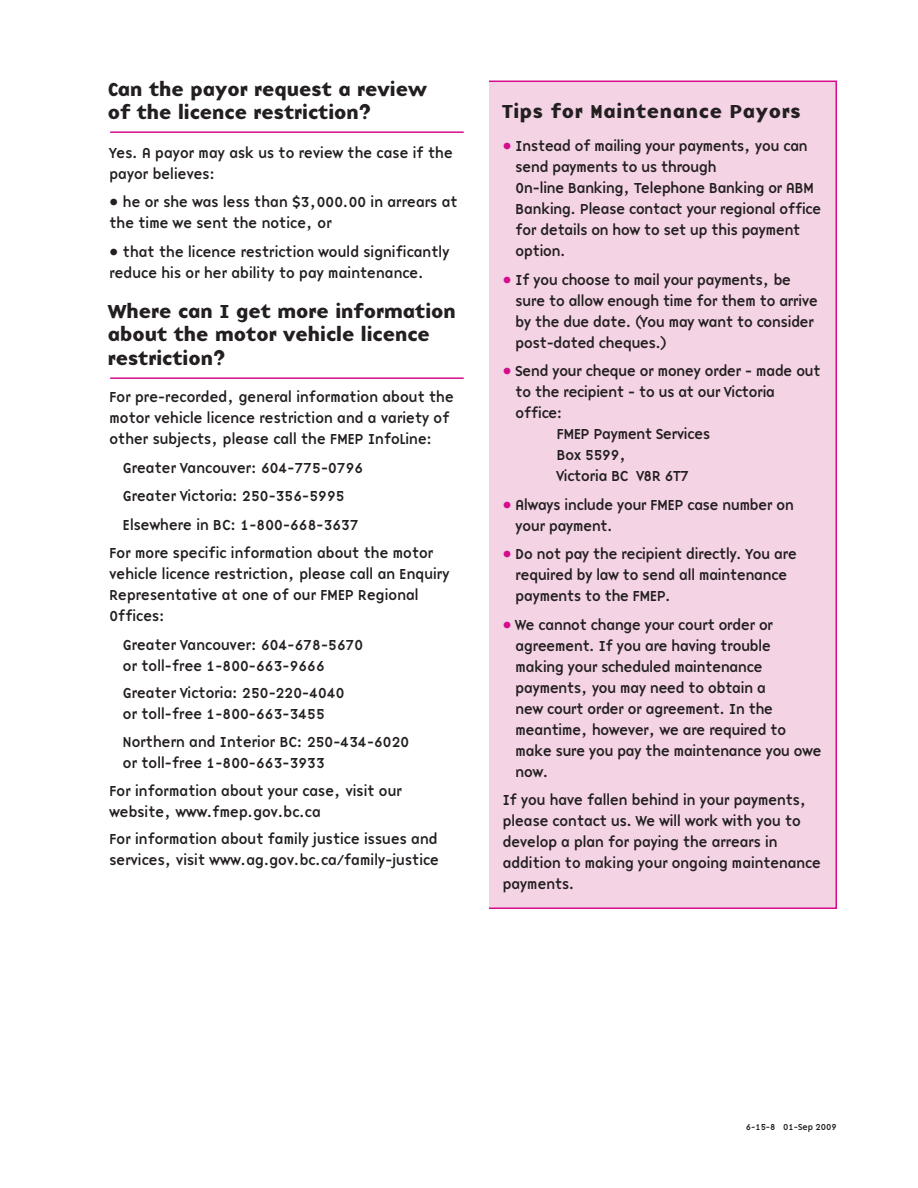
<style>
.page{position:relative;width:918px;height:1188px;background:#fff}
.page>*{position:absolute;margin:0;border:0;box-sizing:border-box;transform-origin:0 0}
.t1{font:19.5px/23.2px "Base Nine B";letter-spacing:-.035em;color:#231f20}
.t2{font:19.5px "Base Nine B";color:#231f20}
.t3{font:15px/21px "Base Nine";letter-spacing:-.085em;color:#231f20}
.t4{font:9px "Base Nine";letter-spacing:-.08em;color:#231f20}
.s1{color:#d50d8c}
</style>
<div class="page">
<div style="left:483px;top:81px;width:353px;height:827px;background:#f4d3e4"></div>
<div style="left:472px;top:68px;width:17px;height:883px;background:#fff"></div>
<hr style="left:110px;top:131px;width:354px;height:2px;background:#d50d8c">
<hr style="left:110px;top:377px;width:354px;height:2px;background:#d50d8c">
<h1 class="t1" style="left:107px;top:78px;width:321px">Can the payor request a review of the licence restriction?</h1>
<p class="t3" style="left:109px;top:142px;width:346px">Yes. A payor may ask us to review the case if the payor believes:</p>
<p class="t3" style="left:109px;top:191px;width:351px">• he or she was less than $3,000.00 in arrears at the time we sent the notice, or</p>
<p class="t3" style="left:109px;top:241px;width:343px">• that the licence restriction would significantly reduce his or her ability to pay maintenance.</p>
<h1 class="t1" style="left:107px;top:300px;width:350px">Where can I get more information about the motor vehicle licence restriction?</h1>
<p class="t3" style="left:109px;top:386px;width:347px">For pre-recorded, general information about the motor vehicle licence restriction and a variety of other subjects, please call the FMEP InfoLine:</p>
<p class="t3" style="left:122px;top:457px;width:243px">Greater Vancouver: 604-775-0796</p>
<p class="t3" style="left:122px;top:485px;width:224px">Greater Victoria: 250-356-5995</p>
<p class="t3" style="left:122px;top:514px;width:239px">Elsewhere in BC: 1-800-668-3637</p>
<p class="t3" style="left:109px;top:542px;width:327px">For more specific information about the motor</p>
<p class="t3" style="left:109px;top:563px;width:343px">vehicle licence restriction, please call an Enquiry<br>Representative at one of our FMEP Regional<br>Offices:</p>
<p class="t3" style="left:122px;top:634px;width:243px">Greater Vancouver: 604-678-5670 or toll-free 1-800-663-9666</p>
<p class="t3" style="left:122px;top:683px;width:224px">Greater Victoria: 250-220-4040 or toll-free 1-800-663-3455</p>
<p class="t3" style="left:122px;top:731px;width:289px">Northern and Interior BC: 250-434-6020 or toll-free 1-800-663-3933</p>
<p class="t3" style="left:109px;top:780px;width:295px">For information about your case, visit our website, www.fmep.gov.bc.ca</p>
<p class="t3" style="left:109px;top:829px;width:332px">For information about family justice issues and services, visit www.ag.gov.bc.ca/family-justice</p>
<h1 class="t2" style="left:502px;top:100px;width:300px">Tips for Maintenance Payors</h1>
<p class="t3" style="left:515px;top:136px;width:308px;text-indent:-13px"><span class="s1">•</span> Instead of mailing your payments, you can send payments to us through<br>On-line Banking, Telephone Banking or ABM Banking. Please contact your regional office for details on how to set up this payment option.</p>
<p class="t3" style="left:515px;top:269px;width:305px;text-indent:-13px"><span class="s1">•</span> If you choose to mail your payments, be sure to allow enough time for them to arrive by the due date. (You may want to consider post-dated cheques.)</p>
<p class="t3" style="left:502px;top:361px;width:320px"><span class="s1">•</span> Send your cheque or money order - made out</p>
<p class="t3" style="left:515px;top:382px;width:262px">to the recipient - to us at our Victoria</p>
<p class="t3" style="left:515px;top:403px;width:50px">office:</p>
<p class="t3" style="left:556px;top:424px;width:156px">FMEP Payment Services</p>
<p class="t3" style="left:556px;top:445px;width:72px">Box 5599,</p>
<p class="t3" style="left:556px;top:466px;width:135px">Victoria BC V8R 6T7</p>
<p class="t3" style="left:515px;top:494px;width:281px;text-indent:-13px"><span class="s1">•</span> Always include your FMEP case number on your payment.</p>
<p class="t3" style="left:515px;top:544px;width:284px;text-indent:-13px"><span class="s1">•</span> Do not pay the recipient directly. You are required by law to send all maintenance payments to the FMEP.</p>
<p class="t3" style="left:515px;top:614px;width:309px;text-indent:-13px"><span class="s1">•</span> We cannot change your court order or agreement. If you are having trouble making your scheduled maintenance payments, you may need to obtain a<br>new court order or agreement. In the meantime, however, we are required to make sure you pay the maintenance you owe now.</p>
<p class="t3" style="left:502px;top:790px;width:321px">If you have fallen behind in your payments, please contact us. We will work with you to develop a plan for paying the arrears in addition to making your ongoing maintenance payments.</p>
<p class="t4" style="left:746px;top:1121px;width:93px">6-15-8 01-Sep 2009</p>
</div>
